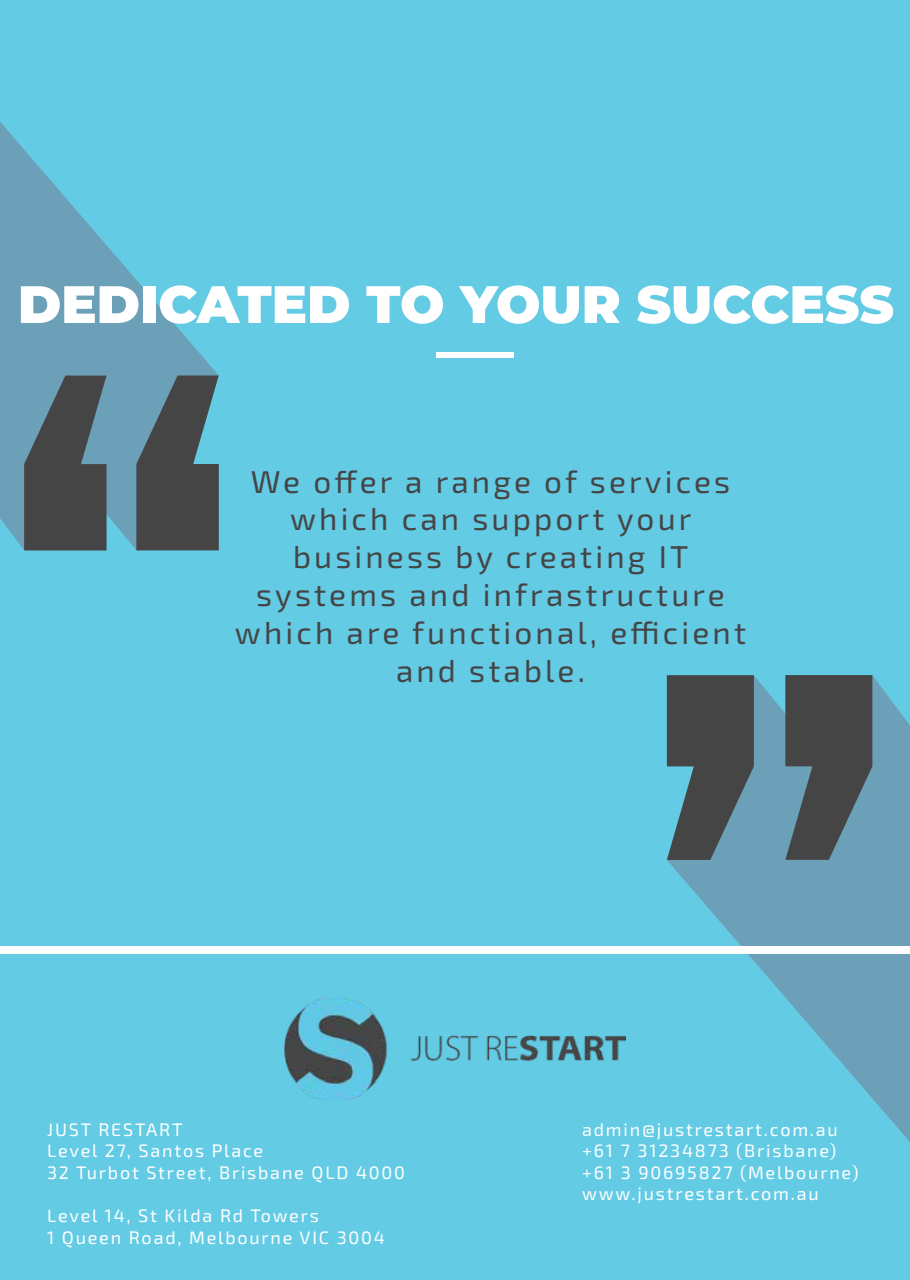
<style>
.page{position:relative;width:910px;height:1280px;background:#64cbe5}
.page>*{position:absolute;margin:0;border:0;box-sizing:border-box;transform-origin:0 0}
.t1{font:900 52.5px "Montserrat";color:#fff}
.t2{font:31.5px/37.8px "Exo 2";letter-spacing:.1em;color:#454546;text-align:center}
.t3{font:18px/21.6px "Exo 2";letter-spacing:.1em;color:#fff}
</style>
<div class="page">
<svg style="left:667px;top:675px;width:243px;height:467px;fill:#6ba0b8"></svg>
<svg style="left:667px;top:675px;width:87px;height:185px"></svg>
<svg style="left:785px;top:675px;width:87px;height:185px"></svg>
<svg style="left:0;top:122px;width:218px;height:428px;fill:#6ba0b8"></svg>
<svg style="left:136px;top:375px;width:83px;height:175px"></svg>
<svg style="left:24px;top:376px;width:83px;height:174px"></svg>
<div style="left:436px;top:353px;width:77px;height:5px;background:#fff"></div>
<div style="left:0;top:946px;width:910px;height:8px;background:#fff"></div>
<img style="left:284px;top:998px;width:342px;height:102px">
<h1 class="t1" style="left:18px;top:265px;width:877px">DEDICATED TO YOUR SUCCESS</h1>
<h2 class="t2" style="left:235px;top:461px;width:513px">We offer a range of services which can support your business by creating IT systems and infrastructure which are functional, efficient and stable.</h2>
<p class="t3" style="left:47px;top:1118px;width:359px">JUST RESTART<br>Level 27, Santos Place<br>32 Turbot Street, Brisbane QLD 4000</p>
<p class="t3" style="left:47px;top:1204px;width:339px">Level 14, St Kilda Rd Towers<br>1 Queen Road, Melbourne VIC 3004</p>
<p class="t3" style="left:582px;top:1118px;width:278px">admin@justrestart.com.au +61 7 31234873 (Brisbane) +61 3 90695827 (Melbourne) www.justrestart.com.au</p>
</div>
